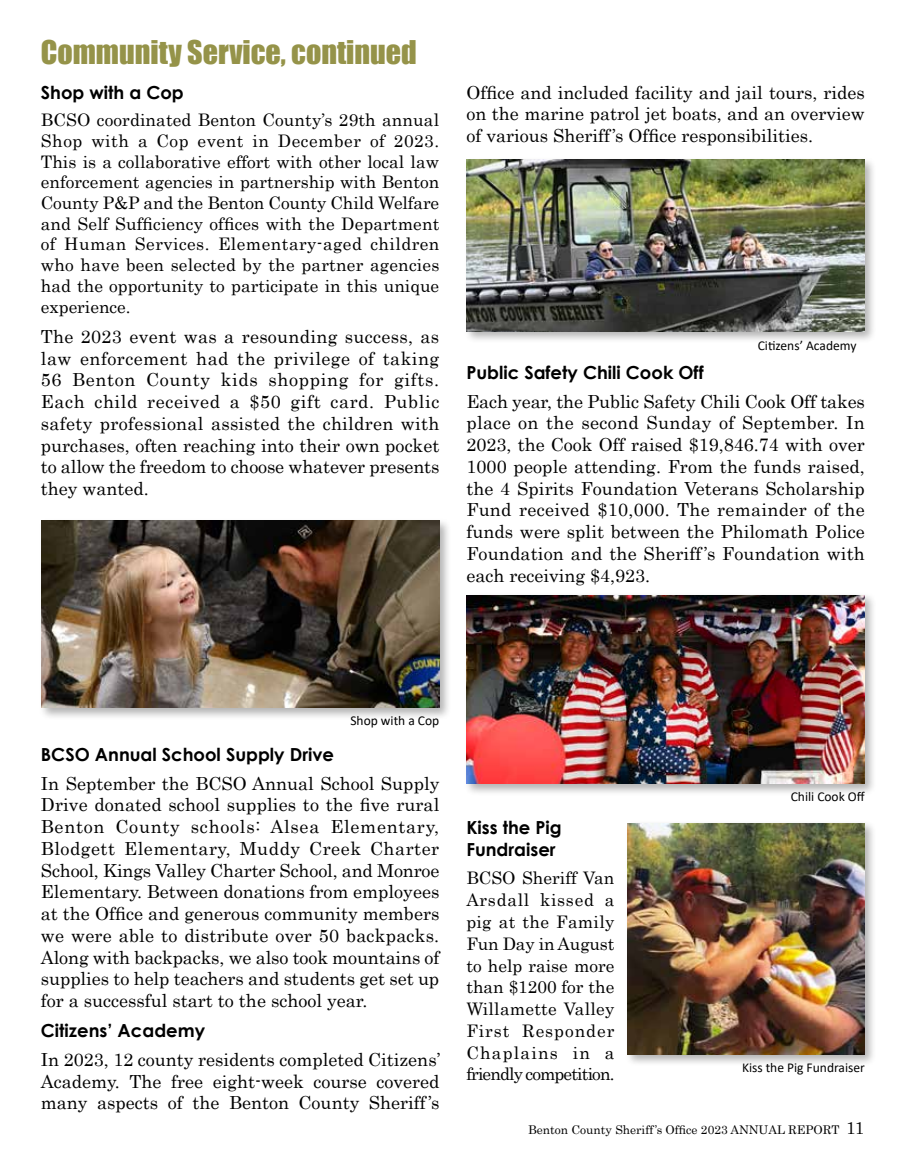
<style>
.page{position:relative;width:905px;height:1175px;background:#fff}
.page>*{position:absolute;margin:0;border:0;box-sizing:border-box;transform-origin:0 0}
.t1{font:30px "Impact";color:#959349}
.t2{font:18px/21.8px "Century";color:#000;text-align:justify}
.t3{font:700 18px/21.6px "Century Gothic";color:#000}
.t4{font:17.25px/20.7px "Century";color:#000;text-align:justify}
.t5{font:13.5px "Calibri";color:#000}
.t6{font:12px "Century";color:#000}
.s1{font-size:17.25px}
</style>
<div class="page">
<div style="left:463px;top:592px;width:413px;height:204px;background:#000;opacity:.3"></div>
<img style="left:466px;top:595px;width:398px;height:188px">
<div style="left:38px;top:517px;width:413px;height:203px;background:#000;opacity:.3"></div>
<img style="left:41px;top:520px;width:398px;height:187px">
<div style="left:624px;top:820px;width:253px;height:247px;background:#000;opacity:.3"></div>
<img style="left:628px;top:823px;width:236px;height:231px">
<div style="left:464px;top:156px;width:412px;height:188px;background:#000;opacity:.3"></div>
<img style="left:466px;top:159px;width:398px;height:172px">
<h1 class="t1" style="left:41px;top:28px;width:377px">Community Service, continued</h1>
<p class="t3" style="left:41px;top:81px;width:144px">Shop with a Cop</p>
<p class="t4" style="left:41px;top:108px;width:400px">BCSO coordinated Benton County’s 29th annual Shop with a Cop event in December of 2023.<br>This is a collaborative effort with other local law enforcement agencies in partnership with Benton County P&amp;P and the Benton County Child Welfare and Self Sufficiency offices with the Department of Human Services. Elementary-aged children who have been selected by the partner agencies had the opportunity to participate in this unique experience.</p>
<p class="t2" style="left:41px;top:324px;width:400px">The 2023 event was a resounding success, as law enforcement had the privilege of taking 56 Benton County kids shopping for gifts.<br>Each child received a $50 gift card. Public safety professional assisted the children with purchases, often reaching into their own pocket to allow the freedom to choose whatever presents they wanted.</p>
<p class="t2" style="left:466px;top:80px;width:400px">Office and included facility and jail tours, rides on the marine patrol jet boats, and an overview of various Sheriff’s Office responsibilities.</p>
<p class="t5" style="left:757px;top:336px;width:100px">Citizens’ Academy</p>
<p class="t3" style="left:466px;top:361px;width:239px">Public Safety Chili Cook Off</p>
<p class="t2" style="left:466px;top:389px;width:400px">Each year, the Public Safety Chili Cook Off takes place on the second Sunday of September. In 2023, the Cook Off raised $19,846.74 with over 1000 people attending. From the funds raised, the 4 Spirits Foundation Veterans Scholarship Fund received $10,000. The remainder of the funds were split between the Philomath Police Foundation and the Sheriff’s Foundation with each receiving $4,923.</p>
<p class="t5" style="left:350px;top:710px;width:90px">Shop with a Cop</p>
<p class="t3" style="left:41px;top:743px;width:295px">BCSO Annual School Supply Drive</p>
<p class="t2" style="left:41px;top:770px;width:400px">In September the BCSO Annual School Supply Drive donated school supplies to the five rural Benton County schools: Alsea Elementary, Blodgett Elementary, Muddy Creek Charter School, Kings Valley Charter School, and Monroe Elementary. Between donations from employees at the Office and generous community members we were able to distribute over 50 backpacks.<br>Along with backpacks, we also took mountains of supplies to help teachers and students get set up for a successful start to the school year.</p>
<p class="t3" style="left:41px;top:1019px;width:166px">Citizens’ Academy</p>
<p class="t2" style="left:41px;top:1047px;width:401px">In 2023, 12 county residents completed Citizens’ Academy. The free eight-week course covered many aspects of the Benton County Sheriff’s</p>
<p class="t3" style="left:466px;top:816px;width:97px">Kiss the Pig<br>Fundraiser</p>
<p class="t4" style="left:466px;top:866px;width:150px;line-height:21.8px">BCSO Sheriff Van Arsdall kissed a pig at the Family Fun Day in August to help raise more than $1200 for the Willamette Valley First Responder Chaplains in a friendly competition.</p>
<p class="t5" style="left:790px;top:787px;width:76px">Chili Cook Off</p>
<p class="t5" style="left:742px;top:1057px;width:124px">Kiss the Pig Fundraiser</p>
<p class="t6" style="left:528px;top:1119px;width:338px">Benton County Sheriff’s Office 2023 ANNUAL REPORT <span class="s1">11</span></p>
</div>
